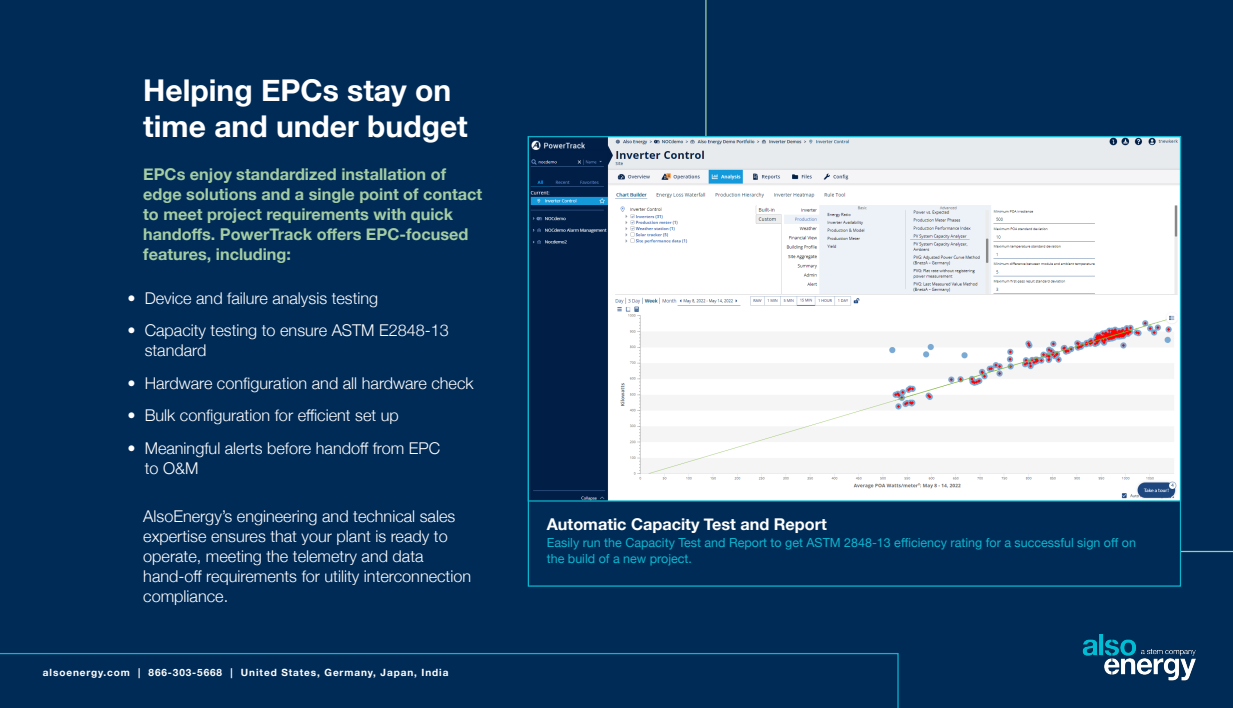
<style>
.page{position:relative;width:1233px;height:708px;background:#fff}
.page>*{position:absolute;margin:0;border:0;box-sizing:border-box;transform-origin:0 0}
.t1{font:700 30px/36px "Helvetica Neue";color:#fff}
.Body_Text{font:300 16.25px/20px "Helvetica Neue";color:#fff}
.Body_Text-2{font:700 16.25px/20px "Helvetica Neue";color:#a4cda4}
.t2{font:700 16.25px "Helvetica Neue";color:#fff}
.t3{font:12.5px/16.2px "Helvetica Neue";color:#0db6cf}
.t4{font:700 10px "Helvetica Neue";letter-spacing:.09em;color:#fff}
</style>
<div class="page">
<div style="left:0;top:0;width:1232px;height:707px;background:#002b56"></div>
<svg style="left:0;top:653px;width:898px;height:54px"></svg>
<img style="left:1082px;top:634px;width:114px;height:47px">
<img style="left:529px;top:138px;width:650px;height:361px">
<p class="t1" style="left:143px;top:73px;width:326px">Helping EPCs stay on time and under budget</p>
<p class="Body_Text-2" style="left:143px;top:165px;width:340px">EPCs enjoy standardized installation of edge solutions and a single point of contact to meet project requirements with quick handoffs. PowerTrack offers EPC-focused features, including:</p>
<p class="Body_Text" style="left:127px;top:286px;width:252px">• Device and failure analysis testing</p>
<p class="Body_Text" style="left:145px;top:319px;width:306px;text-indent:-17px">• Capacity testing to ensure ASTM E2848-13 standard</p>
<p class="Body_Text" style="left:127px;top:371px;width:347px">• Hardware configuration and all hardware check</p>
<p class="Body_Text" style="left:127px;top:404px;width:273px">• Bulk configuration for efficient set up</p>
<p class="Body_Text" style="left:145px;top:436px;width:297px;text-indent:-17px">• Meaningful alerts before handoff from EPC to O&amp;M</p>
<p class="Body_Text" style="left:143px;top:504px;width:329px">AlsoEnergy’s engineering and technical sales expertise ensures that your plant is ready to operate, meeting the telemetry and data hand-off requirements for utility interconnection compliance.</p>
<p class="t4" style="left:43px;top:664px;width:407px">alsoenergy.com | 866-303-5668 | United States, Germany, Japan, India</p>
<p class="t2" style="left:547px;top:511px;width:281px">Automatic Capacity Test and Report</p>
<p class="t3" style="left:547px;top:534px;width:590px">Easily run the Capacity Test and Report to get ASTM 2848-13 efficiency rating for a successful sign off on the build of a new project.</p>
</div>
